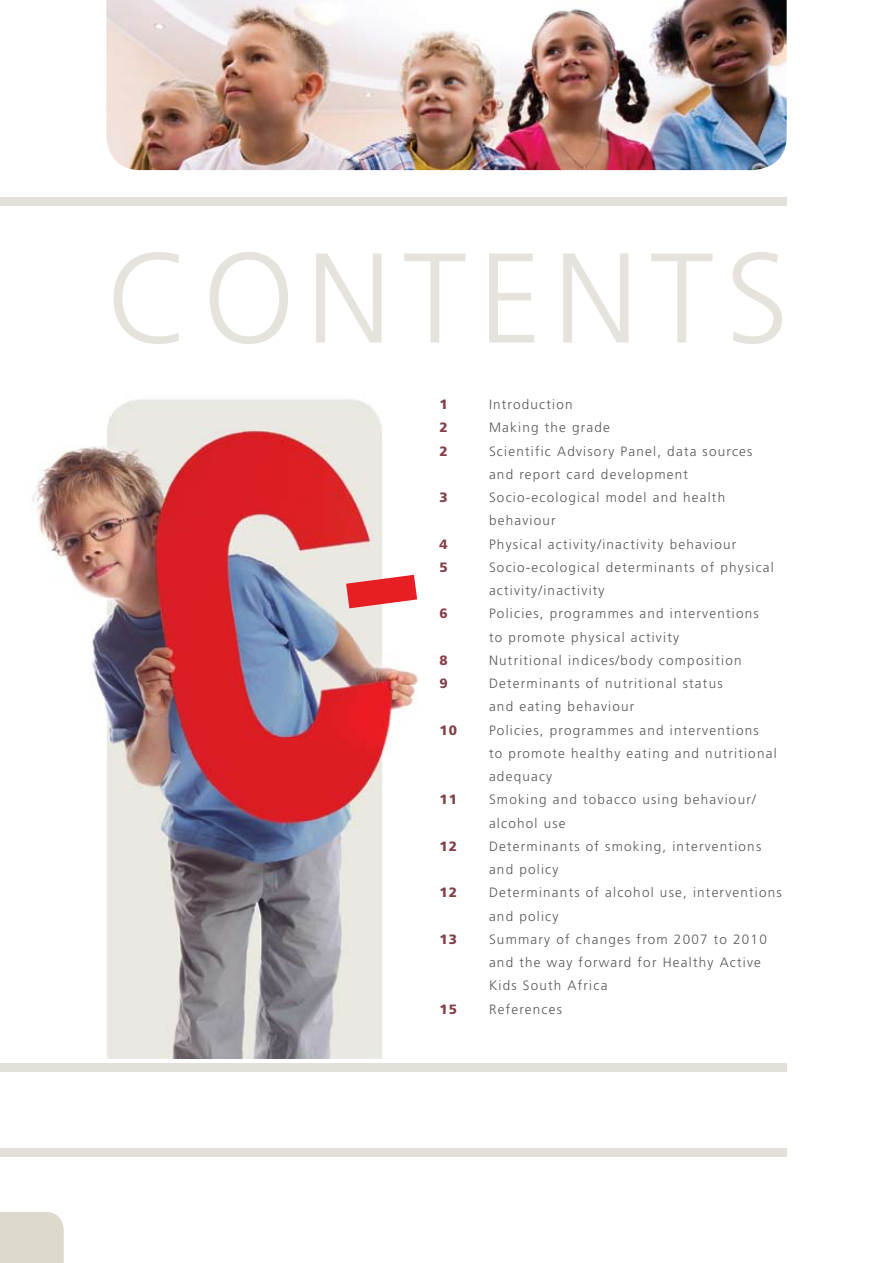
<style>
.page{position:relative;width:893px;height:1263px;background:#fff}
.page>*{position:absolute;margin:0;border:0;box-sizing:border-box;transform-origin:0 0}
.t1{font:300 127.5px "Frutiger";letter-spacing:.09em;color:#e5e3dc}
.t2{font:300 13.5px/23.2px "Frutiger";letter-spacing:.09em;color:#58595b}
.t3{font:900 13.5px/23.2px "Frutiger";letter-spacing:.09em;color:#84414a}
</style>
<div class="page">
<div style="left:0;top:198px;width:787px;height:8px;background:#e3e0d9"></div>
<div style="left:0;top:1148px;width:787px;height:9px;background:#e3e0d9"></div>
<div style="left:0;top:1212px;width:64px;height:51px;background:#ddd9cd"></div>
<div style="left:0;top:1063px;width:787px;height:8px;background:#e3e0d9"></div>
<img style="left:106px;top:0;width:681px;height:170px">
<img style="left:32px;top:399px;width:386px;height:659px">
<svg style="left:346px;top:575px;width:71px;height:33px;background:#eb585c"></svg>
<h1 class="t1" style="left:106px;top:226px;width:684px">CONTENTS</h1>
<p class="t3" style="left:439px;top:393px;width:10px;text-align:justify">1<br>2<br>2</p>
<p class="t3" style="left:439px;top:486px;width:10px">3</p>
<p class="t3" style="left:439px;top:532px;width:10px">4<br>5</p>
<p class="t3" style="left:439px;top:602px;width:10px">6</p>
<p class="t3" style="left:439px;top:648px;width:10px">8<br>9</p>
<p class="t3" style="left:439px;top:718px;width:19px">10</p>
<p class="t3" style="left:439px;top:788px;width:19px">11</p>
<p class="t3" style="left:439px;top:834px;width:19px">12</p>
<p class="t3" style="left:439px;top:881px;width:19px">12</p>
<p class="t3" style="left:439px;top:927px;width:19px">13</p>
<p class="t3" style="left:439px;top:997px;width:19px">15</p>
<p class="t2" style="left:489px;top:393px;width:294px">Introduction<br>Making the grade<br>Scientific Advisory Panel, data sources<br>and report card development<br>Socio-ecological model and health behaviour<br>Physical activity/inactivity behaviour<br>Socio-ecological determinants of physical activity/inactivity<br>Policies, programmes and interventions<br>to promote physical activity<br>Nutritional indices/body composition<br>Determinants of nutritional status<br>and eating behaviour<br>Policies, programmes and interventions<br>to promote healthy eating and nutritional adequacy<br>Smoking and tobacco using behaviour/ alcohol use<br>Determinants of smoking, interventions and policy<br>Determinants of alcohol use, interventions and policy<br>Summary of changes from 2007 to 2010 and the way forward for Healthy Active<br>Kids South Africa<br>References</p>
</div>
